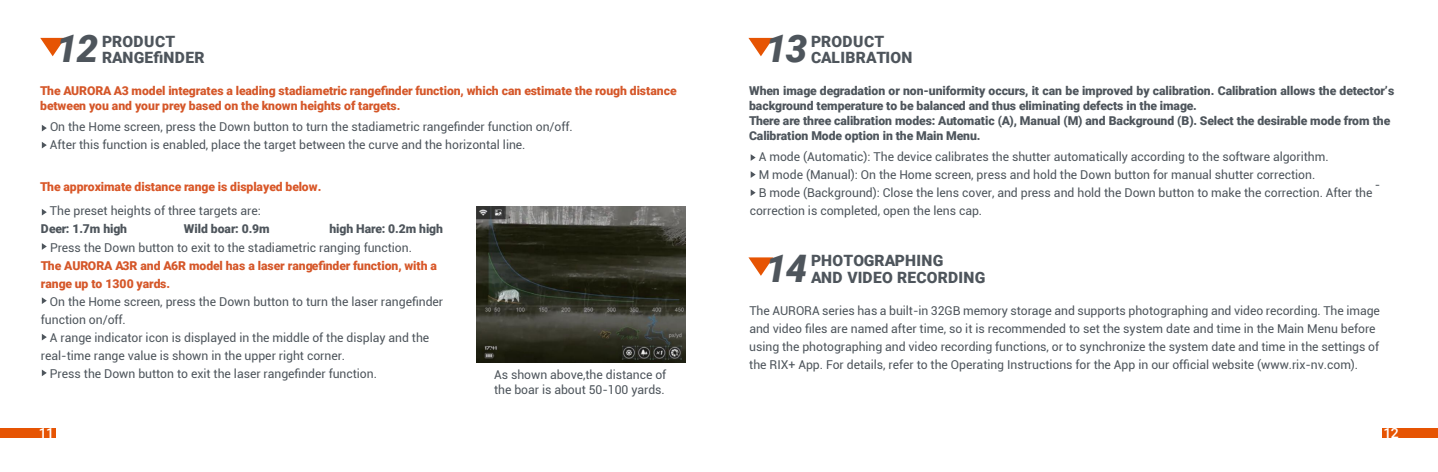
<style>
.page{position:relative;width:1438px;height:472px;background:#fff}
.page>*{position:absolute;margin:0;border:0;box-sizing:border-box;transform-origin:0 0}
.t1{font:italic 900 37.95px "Roboto";color:#4e555c}
.t2{font:900 15.6px/16.5px "Roboto";letter-spacing:.015em;color:#4e555c}
.t3{font:500 13.95px "Roboto";color:#fff}
.t4{font:12.15px/18px "Roboto";letter-spacing:-.005em;color:#4e555c}
.t5{font:900 12.15px/15px "Roboto";letter-spacing:-.005em;color:#4e555c}
.t6{font:900 12.15px/18px "Roboto";letter-spacing:-.005em;color:#d55729}
.t7{font:900 12.15px "Roboto";letter-spacing:-.005em;color:#d95728}
.s1{font-weight:400;color:#4e555c}
.s2{color:#d95728}
</style>
<div class="page">
<svg style="left:40px;top:38px;width:25px;height:18px"></svg>
<div style="left:0;top:428px;width:56px;height:10px;background:#e65403"></div>
<div style="left:1382px;top:428px;width:55px;height:10px;background:#e65403"></div>
<svg style="left:748px;top:38px;width:25px;height:18px"></svg>
<svg style="left:42px;top:125px;width:5px;height:6px"></svg>
<svg style="left:42px;top:142px;width:5px;height:6px"></svg>
<svg style="left:42px;top:209px;width:5px;height:6px"></svg>
<svg style="left:42px;top:243px;width:5px;height:7px"></svg>
<svg style="left:42px;top:297px;width:5px;height:7px"></svg>
<svg style="left:42px;top:334px;width:5px;height:6px"></svg>
<svg style="left:42px;top:370px;width:5px;height:6px"></svg>
<svg style="left:750px;top:154px;width:5px;height:7px"></svg>
<svg style="left:750px;top:171px;width:5px;height:7px"></svg>
<svg style="left:750px;top:189px;width:5px;height:7px"></svg>
<svg style="left:748px;top:257px;width:25px;height:19px"></svg>
<img style="left:477px;top:206px;width:208px;height:156px">
<h1 class="t1" style="left:56px;top:22px;width:43px">12</h1>
<p class="t2" style="left:102px;top:32px;width:104px">PRODUCT<br>RANGEfiNDER</p>
<h1 class="t1" style="left:765px;top:22px;width:43px">13</h1>
<p class="t2" style="left:811px;top:32px;width:75px">PRODUCT</p>
<p class="t2" style="left:811px;top:49px;width:103px">CALIBRATION</p>
<p class="t6" style="left:40px;top:82px;width:638px;line-height:15px">The AURORA A3 model integrates a leading stadiametric rangefinder function, which can estimate the rough distance between you and your prey based on the known heights of targets.</p>
<p class="t4" style="left:50px;top:118px;width:524px">On the Home screen, press the Down button to turn the stadiametric rangefinder function on/off.<br>After this function is enabled, place the target between the curve and the horizontal line.</p>
<p class="t7" style="left:40px;top:178px;width:282px">The approximate distance range is displayed below.</p>
<p class="t4" style="left:50px;top:202px;width:212px">The preset heights of three targets are:</p>
<p class="t5" style="left:41px;top:221px;width:88px">Deer: 1.7m high</p>
<p class="t5" style="left:184px;top:221px;width:87px">Wild boar: 0.9m</p>
<p class="t5" style="left:329px;top:221px;width:115px">high Hare: 0.2m high</p>
<p class="t6" style="left:41px;top:238px;width:397px;text-indent:9px"><span class="s1">Press the Down button to exit to the stadiametric ranging function.<br></span>The AURORA A3R and A6R model has a laser rangefinder function, w<span class="s2">ith a </span>range up to 1300 yards.</p>
<p class="t4" style="left:41px;top:292px;width:403px;text-indent:9px">On the Home screen, press the Down button to turn the laser rangefinder function on/off.</p>
<p class="t4" style="left:50px;top:328px;width:381px">A range indicator icon is displayed in the middle of the display and the</p>
<p class="t4" style="left:41px;top:346px;width:306px">real-time range value is shown in the upper right corner.</p>
<p class="t4" style="left:50px;top:364px;width:328px">Press the Down button to exit the laser rangefinder function.</p>
<p class="t4" style="left:494px;top:367px;width:174px;line-height:15px">As shown above,the distance of the boar is about 50-100 yards.</p>
<p class="t5" style="left:749px;top:82px;width:647px">When image degradation or non-uniformity occurs, it can be improved by calibration. Calibration allows the detector’s background temperature to be balanced and thus eliminating defects in the image.<br>There are three calibration modes: Automatic (A), Manual (M) and Background (B). Select the desirable mode from the Calibration Mode option in the Main Menu.</p>
<p class="t4" style="left:758px;top:147px;width:571px">A mode (Automatic): The device calibrates the shutter automatically according to the software algorithm.</p>
<p class="t4" style="left:758px;top:165px;width:558px">M mode (Manual): On the Home screen, press and hold the Down button for manual shutter correction.</p>
<p class="t4" style="left:758px;top:183px;width:615px">B mode (Background): Close the lens cover, and press and hold the Down button to make the correction. After the</p>
<p class="t4" style="left:749px;top:201px;width:234px">correction is completed, open the lens cap.</p>
<p class="t2" style="left:811px;top:252px;width:134px">PHOTOGRAPHING</p>
<p class="t4" style="left:1374px;top:176px;width:7px">-</p>
<h1 class="t1" style="left:765px;top:242px;width:43px">14</h1>
<p class="t2" style="left:811px;top:268px;width:176px">AND VIDEO RECORDING</p>
<p class="t4" style="left:749px;top:301px;width:632px">The AURORA series has a built-in 32GB memory storage and supports photographing and video recording. The image and video files are named after time, so it is recommended to set the system date and time in the Main Menu before using the photographing and video recording functions, or to synchronize the system date and time in the settings of the RIX+ App. For details, refer to the Operating Instructions for the App in our official website (www.rix-nv.com).</p>
<p class="t3" style="left:39px;top:423px;width:17px">11</p>
<p class="t3" style="left:1383px;top:423px;width:17px">12</p>
</div>
